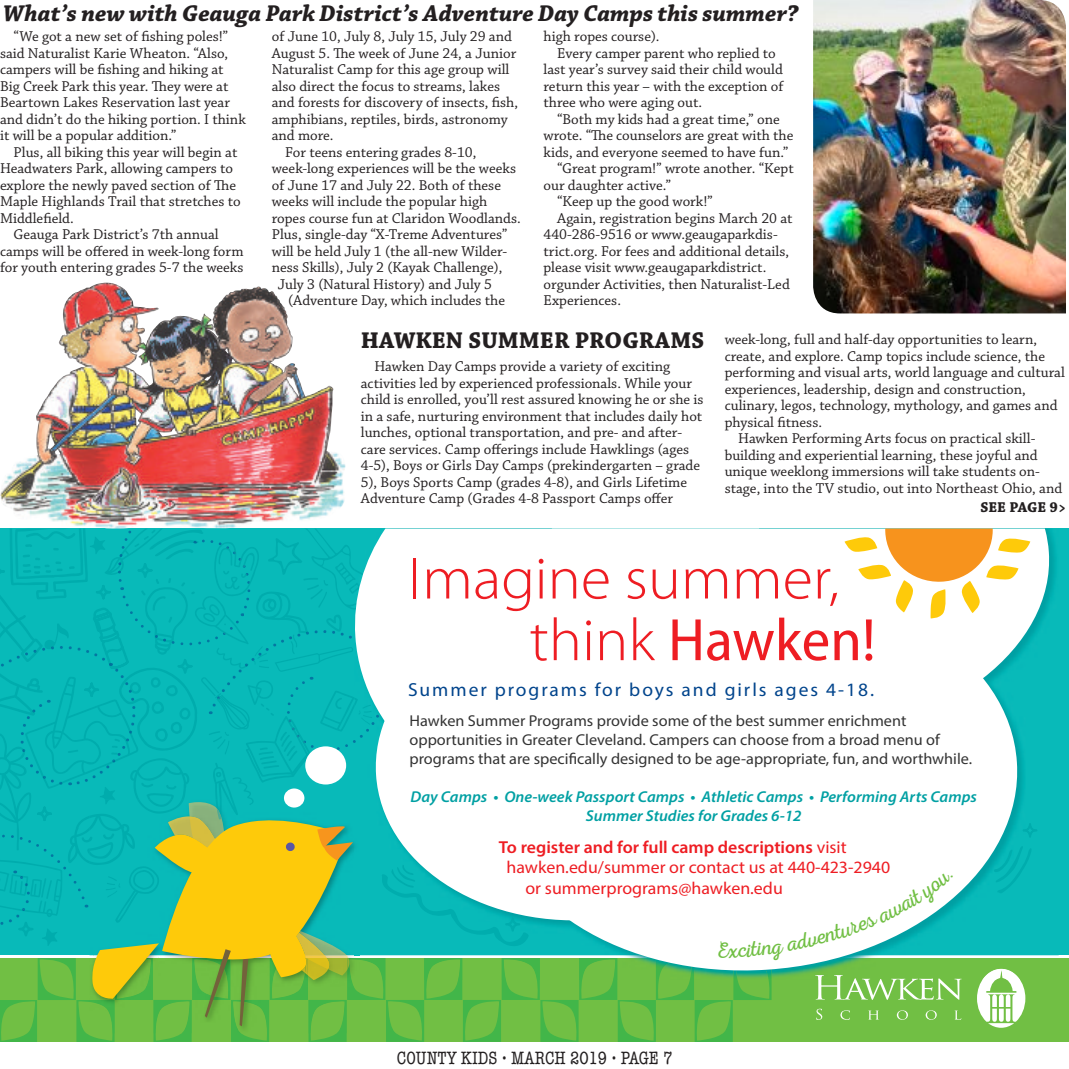
<style>
.page{position:relative;width:1069px;height:1069px;background:#fff}
.page>*{position:absolute;margin:0;border:0;box-sizing:border-box;transform-origin:0 0}
.t1{font:300 60.3px/61.7px "Myriad Pro";color:#ee1d23}
.t2{font:italic 700 24px "Chaparral Pro";color:#231f20}
.t3{font:700 24px "Chaparral Pro";color:#231f20}
.t4{font:18.9px "Myriad Pro";letter-spacing:.1em;color:#01448c}
.t5{font:condensed 18px "American Typewriter";color:#231f20}
.t6{font:17.25px "Myriad Pro";color:#ee1d23}
.t7{font:600 17.25px "Myriad Pro";color:#ee1d23}
.t8{font:15.75px/18.9px "Myriad Pro";color:#333}
.t9{font:italic 600 15.75px/18.9px "Myriad Pro";color:#00a0a3;text-align:center}
.t10{font:15px/16.5px "Chaparral Pro";color:#231f20}
.t11{font:700 15px "Chaparral Pro";color:#231f20}
.s1{font-weight:400;font-stretch:semi-condensed}
.s2{font-weight:400}
</style>
<div class="page">
<div style="left:0;top:957px;width:1068px;height:84px;background:#71bf44"></div>
<svg style="left:1037px;top:528px;width:17px;height:218px;fill:#08bab9"></svg>
<img style="left:813px;top:0;width:252px;height:313px">
<img style="left:0;top:282px;width:345px;height:246px">
<svg style="left:0;top:528px;width:1037px;height:513px"></svg>
<h2 class="t2" style="left:3px;top:5px;width:796px">What’s new with Geauga Park District’s Adventure Day Camps this summer?</h2>
<p class="t10" style="left:272px;top:30px;width:242px">of June 10, July 8, July 15, July 29 and</p>
<p class="t10" style="left:272px;top:46px;width:246px">August 5. The week of June 24, a Junior</p>
<p class="t10" style="left:272px;top:63px;width:239px">Naturalist Camp for this age group will</p>
<p class="t10" style="left:272px;top:79px;width:230px">also direct the focus to streams, lakes</p>
<p class="t10" style="left:272px;top:96px;width:248px">and forests for discovery of insects, fish,</p>
<p class="t10" style="left:272px;top:112px;width:237px">amphibians, reptiles, birds, astronomy</p>
<p class="t10" style="left:272px;top:129px;width:63px">and more.</p>
<p class="t10" style="left:285px;top:145px;width:193px">For teens entering grades 8-10,</p>
<p class="t10" style="left:272px;top:162px;width:246px">week-long experiences will be the weeks</p>
<p class="t10" style="left:272px;top:178px;width:231px">of June 17 and July 22. Both of these</p>
<p class="t10" style="left:272px;top:195px;width:217px">weeks will include the popular high</p>
<p class="t10" style="left:272px;top:211px;width:250px">ropes course fun at Claridon Woodlands.</p>
<p class="t10" style="left:272px;top:228px;width:237px">Plus, single-day “X-Treme Adventures”</p>
<p class="t10" style="left:272px;top:244px;width:237px">will be held July 1 (the all-new Wilder-</p>
<p class="t10" style="left:272px;top:261px;width:232px">ness Skills), July 2 (Kayak Challenge),</p>
<p class="t10" style="left:278px;top:277px;width:216px">July 3 (Natural History) and July 5</p>
<p class="t10" style="left:288px;top:294px;width:218px">(Adventure Day, which includes the</p>
<p class="t10" style="left:0;top:30px;width:247px;text-indent:14px">“We got a new set of fishing poles!” said Naturalist Karie Wheaton. “Also, campers will be fishing and hiking at Big Creek Park this year. They were at Beartown Lakes Reservation last year and didn’t do the hiking portion. I think it will be a popular addition.”</p>
<p class="t10" style="left:0;top:145px;width:242px;text-indent:14px">Plus, all biking this year will begin at Headwaters Park, allowing campers to explore the newly paved section of The Maple Highlands Trail that stretches to Middlefield.</p>
<p class="t10" style="left:0;top:228px;width:245px;text-indent:14px">Geauga Park District’s 7th annual camps will be offered in week-long form for youth entering grades 5-7 the weeks</p>
<p class="t10" style="left:543px;top:30px;width:118px">high ropes course).</p>
<p class="t10" style="left:557px;top:46px;width:220px">Every camper parent who replied to</p>
<p class="t10" style="left:543px;top:63px;width:241px">last year’s survey said their child would</p>
<p class="t10" style="left:543px;top:79px;width:241px">return this year – with the exception of</p>
<p class="t10" style="left:543px;top:96px;width:160px">three who were aging out.</p>
<p class="t10" style="left:557px;top:112px;width:224px">“Both my kids had a great time,” one</p>
<p class="t10" style="left:543px;top:129px;width:251px">wrote. “The counselors are great with the</p>
<p class="t10" style="left:543px;top:145px;width:246px">kids, and everyone seemed to have fun.”</p>
<p class="t10" style="left:557px;top:162px;width:238px">“Great program!” wrote another. “Kept</p>
<p class="t10" style="left:543px;top:178px;width:129px">our daughter active.”</p>
<p class="t10" style="left:557px;top:195px;width:157px">“Keep up the good work!”</p>
<p class="t10" style="left:557px;top:211px;width:237px">Again, registration begins March 20 at</p>
<p class="t10" style="left:543px;top:228px;width:236px">440-286-9516 or www.geaugaparkdis-</p>
<p class="t10" style="left:543px;top:244px;width:247px">trict.org. For fees and additional details,</p>
<p class="t10" style="left:543px;top:261px;width:224px">please visit www.geaugaparkdistrict.</p>
<p class="t10" style="left:543px;top:277px;width:248px">orgunder Activities, then Naturalist-Led</p>
<p class="t10" style="left:543px;top:294px;width:79px">Experiences.</p>
<h2 class="t3" style="left:361px;top:325px;width:345px">HAWKEN SUMMER PROGRAMS</h2>
<p class="t10" style="left:361px;top:359px;width:344px;text-indent:14px">Hawken Day Camps provide a variety of exciting activities led by experienced professionals. While your child is enrolled, you’ll rest assured knowing he or she is in a safe, nurturing environment that includes daily hot lunches, optional transportation, and pre- and after&shy;care services. Camp offerings include Hawklings (ages 4-5), Boys or Girls Day Camps (prekindergarten – grade 5), Boys Sports Camp (grades 4-8), and Girls Lifetime Adventure Camp (Grades 4-8 Passport Camps offer</p>
<p class="t10" style="left:724px;top:332px;width:314px">week-long, full and half-day opportunities to learn,</p>
<p class="t10" style="left:724px;top:349px;width:322px">create, and explore. Camp topics include science, the</p>
<p class="t10" style="left:724px;top:365px;width:341px">performing and visual arts, world language and cultural</p>
<p class="t10" style="left:724px;top:382px;width:302px">experiences, leadership, design and construction,</p>
<p class="t10" style="left:724px;top:398px;width:334px">culinary, legos, technology, mythology, and games and</p>
<p class="t10" style="left:724px;top:415px;width:99px">physical fitness.</p>
<p class="t10" style="left:738px;top:431px;width:298px">Hawken Performing Arts focus on practical skill-</p>
<p class="t10" style="left:724px;top:448px;width:314px">building and experiential learning, these joyful and</p>
<p class="t10" style="left:724px;top:464px;width:317px">unique weeklong immersions will take students on-</p>
<p class="t10" style="left:724px;top:481px;width:339px">stage, into the TV studio, out into Northeast Ohio, and</p>
<p class="t11" style="left:980px;top:498px;width:87px">SEE PAGE 9&gt;</p>
<h1 class="t1" style="left:529px;top:552px;width:347px;text-indent:-121px">Imagine summer, think <span class="s1">Hawken!</span></h1>
<p class="t4" style="left:408px;top:682px;width:467px">Summer programs for boys and girls ages 4-18.</p>
<p class="t8" style="left:409px;top:712px;width:564px">Hawken Summer Programs provide some of the best summer enrichment opportunities in Greater Cleveland. Campers can choose from a broad menu of programs that are specifically designed to be age-appropriate, fun, and worthwhile.</p>
<p class="t9" style="left:410px;top:788px;width:568px">Day Camps • One-week Passport Camps • Athletic Camps • Performing Arts Camps<br>Summer Studies for Grades 6-12</p>
<p class="t7" style="left:499px;top:840px;width:349px">To register and for full camp descriptions <span class="s2">visit</span></p>
<p class="t6" style="left:506px;top:860px;width:385px">hawken.edu/summer or contact us at 440-423-2940</p>
<p class="t6" style="left:525px;top:881px;width:259px">or summerprograms@hawken.edu</p>
<p class="t5" style="left:397px;top:1051px;width:277px">COUNTY KIDS • MARCH 2019 • PAGE 7</p>
</div>
